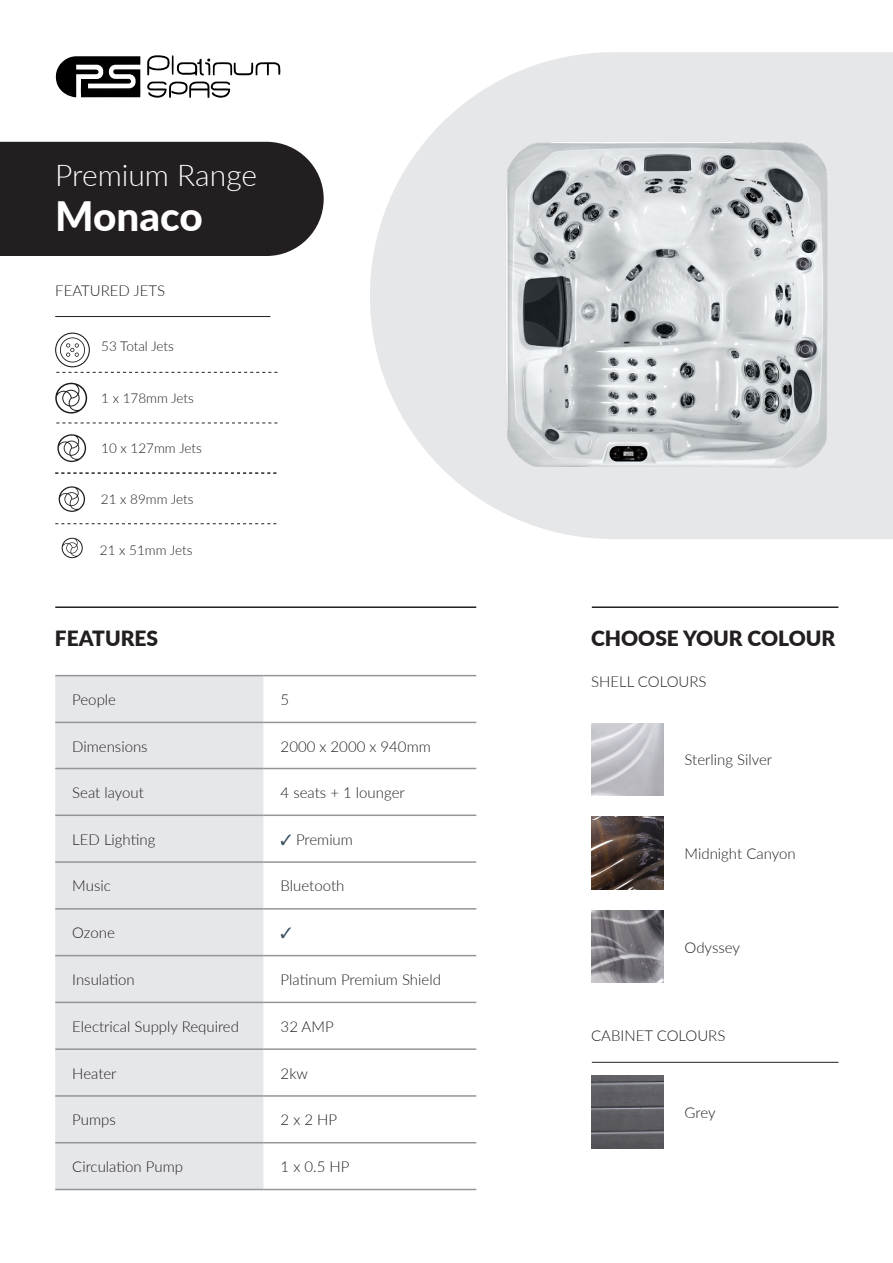
<style>
.page{position:relative;width:893px;height:1263px;background:#fff}
.page>*{position:absolute;margin:0;border:0;box-sizing:border-box;transform-origin:0 0}
.t1{font:800 40.5px "Lato";color:#fff}
.t2{font:300 30px "Lato";color:#fff}
.t3{font:900 21px "Lato";color:#231f20}
.t4{font:300 15px "Lato";color:#231f20}
.t5{font:300 13.5px "Lato";color:#231f20}
.s1{color:#3e5261}
</style>
<div class="page">
<svg style="left:370px;top:52px;width:523px;height:487px;fill:#e6e7e9"></svg>
<div style="left:0;top:142px;width:324px;height:114px;background:#231f20"></div>
<svg style="left:147px;top:55px;width:133px;height:43px"></svg>
<svg style="left:55px;top:56px;width:85px;height:41px"></svg>
<hr style="left:55px;top:316px;width:215px;height:1px;background:#231f20">
<svg style="left:56px;top:423px;width:221px;height:1px"></svg>
<svg style="left:55px;top:383px;width:32px;height:31px"></svg>
<svg style="left:57px;top:434px;width:29px;height:28px"></svg>
<svg style="left:59px;top:486px;width:26px;height:26px"></svg>
<svg style="left:62px;top:538px;width:21px;height:20px"></svg>
<svg style="left:55px;top:473px;width:221px;height:1px"></svg>
<svg style="left:55px;top:523px;width:221px;height:1px"></svg>
<svg style="left:55px;top:333px;width:222px;height:40px"></svg>
<img style="left:476px;top:142px;width:362px;height:328px">
<div style="left:55px;top:676px;width:209px;height:513px;background:#e6e7e9"></div>
<svg style="left:264px;top:676px;width:212px;height:513px"></svg>
<hr style="left:55px;top:675px;width:209px;height:1px;background:#939598">
<hr style="left:264px;top:675px;width:212px;height:1px;background:#939598">
<hr style="left:55px;top:722px;width:209px;height:1px;background:#939598">
<hr style="left:264px;top:722px;width:212px;height:1px;background:#939598">
<hr style="left:55px;top:768px;width:209px;height:1px;background:#939598">
<hr style="left:264px;top:768px;width:212px;height:1px;background:#939598">
<hr style="left:55px;top:814px;width:209px;height:2px;background:#939598">
<hr style="left:264px;top:814px;width:212px;height:2px;background:#939598">
<hr style="left:55px;top:861px;width:209px;height:2px;background:#939598">
<hr style="left:264px;top:861px;width:212px;height:2px;background:#939598">
<hr style="left:55px;top:908px;width:209px;height:1px;background:#939598">
<hr style="left:264px;top:908px;width:212px;height:1px;background:#939598">
<hr style="left:55px;top:955px;width:209px;height:1px;background:#939598">
<hr style="left:264px;top:955px;width:212px;height:1px;background:#939598">
<hr style="left:55px;top:1002px;width:209px;height:1px;background:#939598">
<hr style="left:264px;top:1002px;width:212px;height:1px;background:#939598">
<hr style="left:55px;top:1048px;width:209px;height:2px;background:#939598">
<hr style="left:264px;top:1048px;width:212px;height:2px;background:#939598">
<hr style="left:55px;top:1095px;width:209px;height:2px;background:#939598">
<hr style="left:264px;top:1095px;width:212px;height:2px;background:#939598">
<hr style="left:55px;top:1142px;width:209px;height:1px;background:#939598">
<hr style="left:264px;top:1142px;width:212px;height:1px;background:#939598">
<hr style="left:55px;top:1189px;width:209px;height:1px;background:#939598">
<hr style="left:264px;top:1189px;width:212px;height:1px;background:#939598">
<img style="left:591px;top:723px;width:72px;height:72px">
<img style="left:591px;top:910px;width:72px;height:72px">
<img style="left:591px;top:817px;width:72px;height:72px">
<hr style="left:592px;top:606px;width:246px;height:2px;background:#231f20">
<hr style="left:55px;top:606px;width:421px;height:2px;background:#231f20">
<hr style="left:592px;top:1062px;width:246px;height:1px;background:#231f20">
<img style="left:591px;top:1076px;width:72px;height:72px">
<svg style="left:281px;top:927px;width:10px;height:11px"></svg>
<p class="t2" style="left:55px;top:154px;width:203px">Premium Range</p>
<p class="t1" style="left:55px;top:186px;width:149px">Monaco</p>
<p class="t4" style="left:55px;top:280px;width:111px">FEATURED JETS</p>
<p class="t5" style="left:101px;top:336px;width:74px">53 Total Jets</p>
<p class="t5" style="left:101px;top:388px;width:94px">1 x 178mm Jets</p>
<p class="t5" style="left:101px;top:439px;width:102px">10 x 127mm Jets</p>
<p class="t5" style="left:101px;top:489px;width:94px">21 x 89mm Jets</p>
<p class="t5" style="left:100px;top:541px;width:94px">21 x 51mm Jets</p>
<p class="t3" style="left:55px;top:623px;width:105px">FEATURES</p>
<p class="t3" style="left:591px;top:623px;width:246px">CHOOSE YOUR COLOUR</p>
<p class="t4" style="left:72px;top:689px;width:45px">People</p>
<p class="t4" style="left:281px;top:689px;width:10px">5</p>
<p class="t4" style="left:72px;top:736px;width:77px">Dimensions</p>
<p class="t4" style="left:281px;top:736px;width:152px">2000 x 2000 x 940mm</p>
<p class="t4" style="left:72px;top:782px;width:73px">Seat layout</p>
<p class="t4" style="left:281px;top:782px;width:126px">4 seats + 1 lounger</p>
<p class="t4" style="left:72px;top:829px;width:85px">LED Lighting</p>
<p class="t4" style="left:281px;top:829px;width:74px"><span class="s1">✓</span> Premium</p>
<p class="t4" style="left:72px;top:876px;width:40px">Music</p>
<p class="t4" style="left:281px;top:876px;width:65px">Bluetooth</p>
<p class="t4" style="left:72px;top:922px;width:44px">Ozone</p>
<p class="t4" style="left:72px;top:969px;width:64px">Insulation</p>
<p class="t4" style="left:281px;top:969px;width:162px">Platinum Premium Shield</p>
<p class="t4" style="left:72px;top:1016px;width:168px">Electrical Supply Required</p>
<p class="t4" style="left:281px;top:1016px;width:55px">32 AMP</p>
<p class="t4" style="left:72px;top:1063px;width:46px">Heater</p>
<p class="t4" style="left:281px;top:1063px;width:29px">2kw</p>
<p class="t4" style="left:72px;top:1109px;width:45px">Pumps</p>
<p class="t4" style="left:281px;top:1109px;width:58px">2 x 2 HP</p>
<p class="t4" style="left:72px;top:1156px;width:112px">Circulation Pump</p>
<p class="t4" style="left:281px;top:1156px;width:70px">1 x 0.5 HP</p>
<p class="t4" style="left:591px;top:671px;width:117px">SHELL COLOURS</p>
<p class="t4" style="left:685px;top:749px;width:89px">Sterling Silver</p>
<p class="t4" style="left:685px;top:843px;width:113px">Midnight Canyon</p>
<p class="t4" style="left:685px;top:937px;width:57px">Odyssey</p>
<p class="t4" style="left:591px;top:1025px;width:136px">CABINET COLOURS</p>
<p class="t4" style="left:685px;top:1102px;width:32px">Grey</p>
</div>
